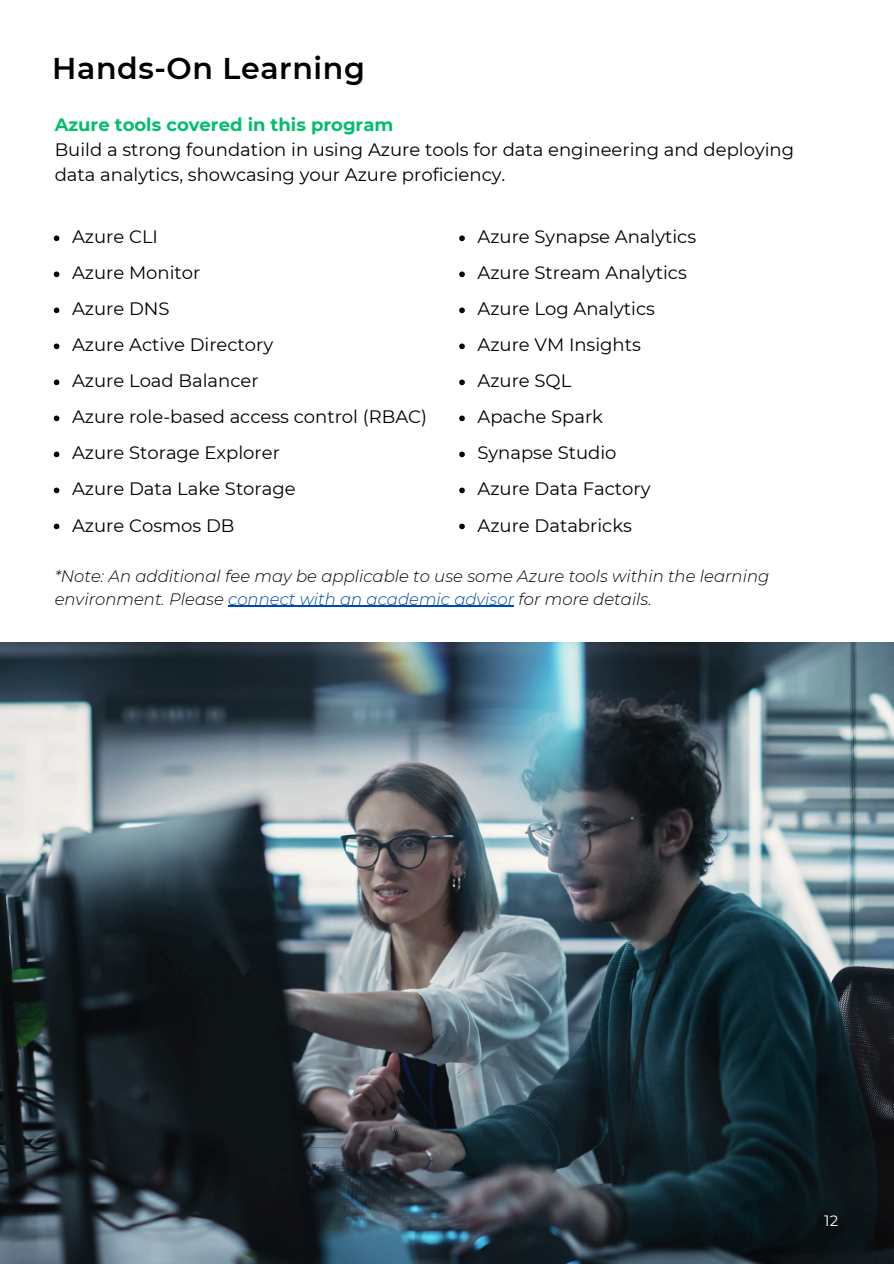
<style>
.page{position:relative;width:894px;height:1264px;background:#fff}
.page>*{position:absolute;margin:0;border:0;box-sizing:border-box;transform-origin:0 0}
.t1{font:600 30px "Montserrat";letter-spacing:.02em;color:#000}
.t2{font:18px/24.8px "Montserrat";color:#000}
.t3{font:700 18px "Montserrat";color:#00be6d}
.t4{font:italic 300 16.5px/22.5px "Montserrat";color:#000}
.t5{font:15px "Montserrat";color:#fff}
.s1{color:#004aad}
</style>
<div class="page">
<img style="left:0;top:642px;width:893px;height:621px">
<hr style="left:228px;top:606px;width:286px;height:1px;background:#004aad">
<svg style="left:54px;top:235px;width:5px;height:6px"></svg>
<svg style="left:54px;top:271px;width:5px;height:6px"></svg>
<svg style="left:54px;top:307px;width:5px;height:6px"></svg>
<svg style="left:54px;top:343px;width:5px;height:6px"></svg>
<svg style="left:54px;top:379px;width:5px;height:6px"></svg>
<svg style="left:54px;top:415px;width:5px;height:6px"></svg>
<svg style="left:54px;top:451px;width:5px;height:6px"></svg>
<svg style="left:54px;top:487px;width:5px;height:6px"></svg>
<svg style="left:54px;top:523px;width:5px;height:6px"></svg>
<svg style="left:459px;top:235px;width:5px;height:6px"></svg>
<svg style="left:459px;top:271px;width:5px;height:6px"></svg>
<svg style="left:459px;top:307px;width:5px;height:6px"></svg>
<svg style="left:459px;top:343px;width:5px;height:6px"></svg>
<svg style="left:459px;top:379px;width:5px;height:6px"></svg>
<svg style="left:459px;top:415px;width:5px;height:6px"></svg>
<svg style="left:459px;top:451px;width:5px;height:6px"></svg>
<svg style="left:459px;top:487px;width:5px;height:6px"></svg>
<svg style="left:459px;top:523px;width:5px;height:6px"></svg>
<p class="t1" style="left:52px;top:50px;width:314px">Hands-On Learning</p>
<h1 class="t3" style="left:55px;top:114px;width:340px">Azure tools covered in this program</h1>
<p class="t2" style="left:55px;top:137px;width:740px">Build a strong foundation in using Azure tools for data engineering and deploying data analytics, showcasing your Azure proficiency.</p>
<p class="t2" style="left:72px;top:224px;width:88px">Azure CLI</p>
<p class="t2" style="left:72px;top:260px;width:130px">Azure Monitor</p>
<p class="t2" style="left:72px;top:296px;width:99px">Azure DNS</p>
<p class="t2" style="left:72px;top:332px;width:203px">Azure Active Directory</p>
<p class="t2" style="left:72px;top:368px;width:188px">Azure Load Balancer</p>
<p class="t2" style="left:72px;top:404px;width:356px">Azure role-based access control (RBAC)</p>
<p class="t2" style="left:72px;top:440px;width:209px">Azure Storage Explorer</p>
<p class="t2" style="left:72px;top:476px;width:225px">Azure Data Lake Storage</p>
<p class="t2" style="left:72px;top:512px;width:164px">Azure Cosmos DB</p>
<p class="t2" style="left:477px;top:224px;width:220px">Azure Synapse Analytics</p>
<p class="t2" style="left:477px;top:260px;width:211px">Azure Stream Analytics</p>
<p class="t2" style="left:477px;top:296px;width:179px">Azure Log Analytics</p>
<p class="t2" style="left:477px;top:332px;width:165px">Azure VM Insights</p>
<p class="t2" style="left:477px;top:368px;width:95px">Azure SQL</p>
<p class="t2" style="left:477px;top:404px;width:127px">Apache Spark</p>
<p class="t2" style="left:477px;top:440px;width:141px">Synapse Studio</p>
<p class="t2" style="left:477px;top:476px;width:174px">Azure Data Factory</p>
<p class="t2" style="left:477px;top:512px;width:156px">Azure Databricks</p>
<p class="t4" style="left:55px;top:565px;width:716px">*Note: An additional fee may be applicable to use some Azure tools within the learning environment. Please <span class="s1">connect with an academic advisor</span> for more details.</p>
<p class="t5" style="left:824px;top:1211px;width:15px">12</p>
</div>
